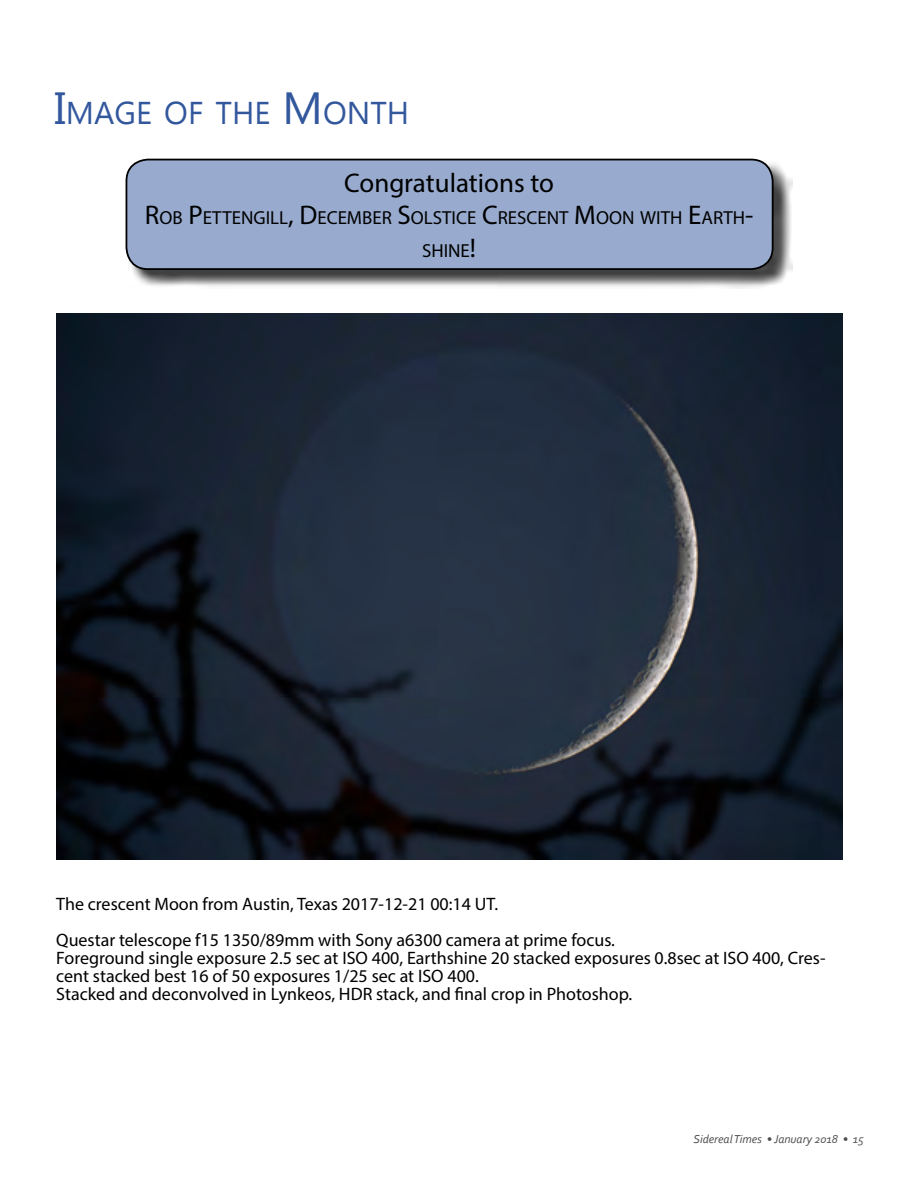
<style>
.page{position:relative;width:918px;height:1188px;background:#fff}
.page>*{position:absolute;margin:0;border:0;box-sizing:border-box;transform-origin:0 0}
.t1{font:31.5px "Gadugi";color:#32579d}
.t2{font:27px "Myriad Pro";color:#000}
.t3{font:18.9px/32.4px "Myriad Pro";color:#000;text-align:center}
.t4{font:18px/18px "Myriad Pro";color:#000}
.t5{font:italic 12px "Corbel";color:#4d4d4f}
.s1{font-size:45px}
.s2{font-size:27px}
</style>
<div class="page">
<div style="left:128px;top:161px;width:665px;height:128px;background:#000;opacity:.75"></div>
<div style="left:126px;top:160px;width:647px;height:109px;background:#98abce;border-radius:22px"></div>
<div style="left:126px;top:159px;width:648px;height:111px;border:2px solid #000;border-radius:22px"></div>
<img style="left:56px;top:314px;width:787px;height:545px">
<h1 class="t1" style="left:54px;top:94px;width:357px"><span class="s1">I</span>MAGE OF THE <span class="s1">M</span> ONTH</h1>
<h2 class="t2" style="left:344px;top:166px;width:211px">Congratulations to</h2>
<p class="t3" style="left:145px;top:202px;width:610px"><span class="s2">R</span>OB <span class="s2">P</span>ETTENGILL<span class="s2">, D</span>ECEMBER <span class="s2">S</span>OLSTICE <span class="s2">C</span>RESCENT <span class="s2">M</span>OON WITH <span class="s2">E</span>ARTH<span class="s2">-<br></span>SHINE<span class="s2">!</span></p>
<p class="t4" style="left:56px;top:885px;width:560px;line-height:36px">The crescent Moon from Austin, Texas 2017-12-21 00:14 UT.<br>Questar telescope f15 1350/89mm with Sony a6300 camera at prime focus.</p>
<p class="t4" style="left:56px;top:948px;width:771px">Foreground single exposure 2.5 sec at ISO 400, Earthshine 20 stacked exposures 0.8sec at ISO 400, Cres&shy;cent stacked best 16 of 50 exposures 1/25 sec at ISO 400.<br>Stacked and deconvolved in Lynkeos, HDR stack, and final crop in Photoshop.</p>
<p class="t5" style="left:694px;top:1131px;width:172px">Sidereal Times • January 2018 • 15</p>
</div>
